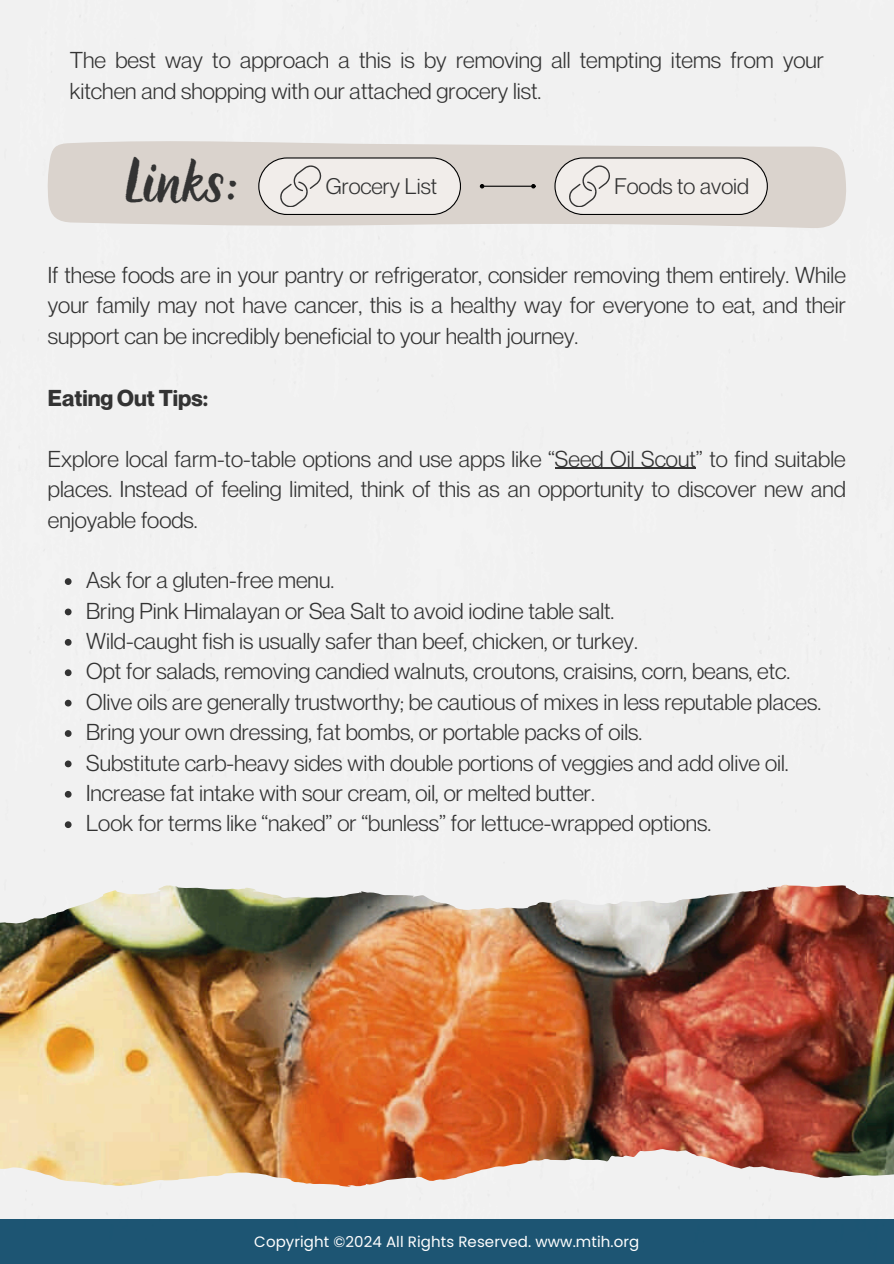
<style>
.page{position:relative;width:894px;height:1264px;background:#fff}
.page>*{position:absolute;margin:0;border:0;box-sizing:border-box;transform-origin:0 0}
.t1{font:48px "Holla";color:#333}
.t2{font:22.5px/30.3px "Neue Montreal";color:#333;text-align:justify}
.t3{font:700 22.5px "Neue Montreal";color:#333}
.t4{font:22.05px "Neue Montreal";color:#333}
.t5{font:15px "Poppins";letter-spacing:.005em;color:#fefefe}
</style>
<div class="page">
<img style="left:0;top:0;width:893px;height:1218px">
<div style="left:0;top:1218px;width:893px;height:45px;background:#1d5573"></div>
<svg style="left:47px;top:138px;width:799px;height:90px;fill:#dad3cd"></svg>
<hr style="left:554px;top:468px;width:141px;height:1px;background:#333">
<svg style="left:65px;top:578px;width:7px;height:7px"></svg>
<svg style="left:65px;top:608px;width:7px;height:7px"></svg>
<svg style="left:65px;top:639px;width:7px;height:6px"></svg>
<svg style="left:65px;top:669px;width:7px;height:7px"></svg>
<svg style="left:65px;top:699px;width:7px;height:7px"></svg>
<svg style="left:65px;top:730px;width:7px;height:7px"></svg>
<svg style="left:65px;top:760px;width:7px;height:7px"></svg>
<svg style="left:65px;top:791px;width:7px;height:6px"></svg>
<svg style="left:65px;top:821px;width:7px;height:7px"></svg>
<img style="left:181px;top:885px;width:712px;height:266px">
<hr style="left:484px;top:186px;width:47px;height:1px;background:#000">
<svg style="left:479px;top:184px;width:5px;height:4px"></svg>
<svg style="left:531px;top:184px;width:4px;height:4px"></svg>
<svg style="left:258px;top:157px;width:203px;height:58px;background:#e1ddda"></svg>
<svg style="left:554px;top:157px;width:213px;height:58px;background:#e2dedb"></svg>
<p class="t2" style="left:70px;top:45px;width:755px">The best way to approach a this is by removing all tempting items from your kitchen and shopping with our attached grocery list.</p>
<p class="t1" style="left:126px;top:154px;width:116px">Links:</p>
<p class="t4" style="left:326px;top:172px;width:113px">Grocery List</p>
<p class="t4" style="left:614px;top:172px;width:136px">Foods to avoid</p>
<p class="t2" style="left:48px;top:259px;width:799px">If these foods are in your pantry or refrigerator, consider removing them entirely. While your family may not have cancer, this is a healthy way for everyone to eat, and their support can be incredibly beneficial to your health journey.</p>
<h3 class="t3" style="left:48px;top:384px;width:162px">Eating Out Tips:</h3>
<p class="t2" style="left:48px;top:443px;width:799px">Explore local farm-to-table options and use apps like “Seed Oil Scout” to find suitable places. Instead of feeling limited, think of this as an opportunity to discover new and enjoyable foods.</p>
<h1 class="t2" style="left:86px;top:565px;width:249px">Ask for a gluten-free menu.</h1>
<p class="t2" style="left:86px;top:595px;width:529px">Bring Pink Himalayan or Sea Salt to avoid iodine table salt.</p>
<h3 class="t2" style="left:86px;top:625px;width:553px">Wild-caught fish is usually safer than beef, chicken, or turkey.</h3>
<p class="t2" style="left:86px;top:656px;width:705px">Opt for salads, removing candied walnuts, croutons, craisins, corn, beans, etc.</p>
<h3 class="t2" style="left:86px;top:686px;width:736px">Olive oils are generally trustworthy; be cautious of mixes in less reputable places.</h3>
<h3 class="t2" style="left:86px;top:716px;width:557px">Bring your own dressing, fat bombs, or portable packs of oils.</h3>
<h2 class="t2" style="left:86px;top:747px;width:703px">Substitute carb-heavy sides with double portions of veggies and add olive oil.</h2>
<h3 class="t2" style="left:86px;top:777px;width:510px">Increase fat intake with sour cream, oil, or melted butter.</h3>
<p class="t2" style="left:86px;top:808px;width:626px">Look for terms like “naked” or “bunless” for lettuce-wrapped options.</p>
<p class="t5" style="left:254px;top:1231px;width:386px">Copyright ©️2024 All Rights Reserved. www.mtih.org</p>
</div>
